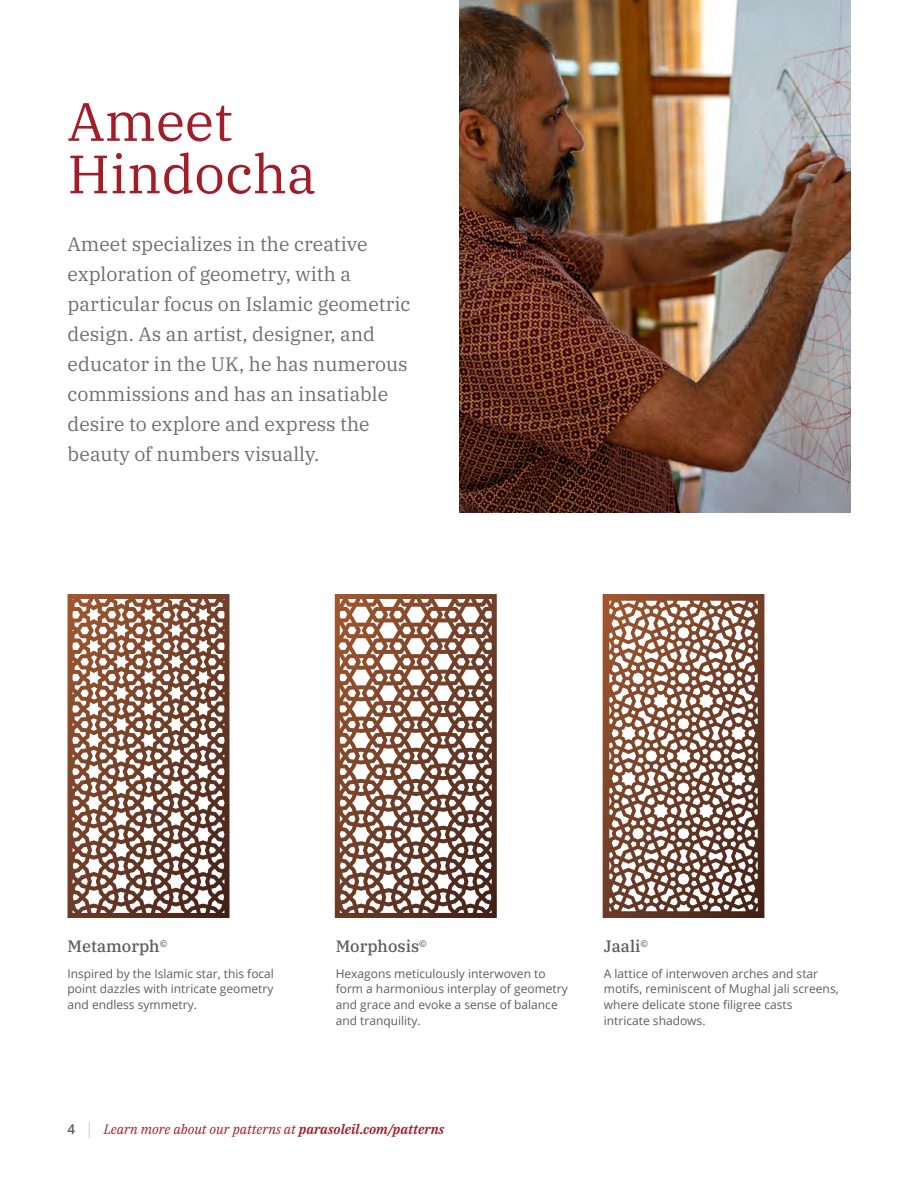
<style>
.page{position:relative;width:918px;height:1188px;background:#fff}
.page>*{position:absolute;margin:0;border:0;box-sizing:border-box;transform-origin:0 0}
.t1{font:54px/52.5px "IBM Plex Serif";color:#a01d29}
.t2{font:19.5px/30px "IBM Plex Serif";color:#6d6e71}
.t3{font:500 16.5px "IBM Plex Serif";color:#625b5d}
.t4{font:italic 13.5px "IBM Plex Serif";color:#a01d29}
.t5{font:12px/15.8px "Open Sans";color:#625b5d}
.s1{font-family:"Open Sans";font-weight:600;font-style:normal;color:#625b5d}
.s2{font-family:"Open Sans";font-style:normal;font-size:16.2px;color:#d1c7b5}
.s3{font-weight:600}
</style>
<div class="page">
<img style="left:459px;top:0;width:391px;height:513px">
<svg style="left:68px;top:594px;width:162px;height:324px"></svg>
<svg style="left:335px;top:594px;width:162px;height:324px"></svg>
<svg style="left:603px;top:594px;width:161px;height:324px"></svg>
<h1 class="t1" style="left:68px;top:91px;width:250px">Ameet<br>Hindocha</h1>
<p class="t2" style="left:68px;top:227px;width:345px">Ameet specializes in the creative exploration of geometry, with a particular focus on Islamic geometric design. As an artist, designer, and educator in the UK, he has numerous commissions and has an insatiable desire to explore and express the beauty of numbers visually.</p>
<h3 class="t3" style="left:68px;top:933px;width:101px">Metamorph<sup>©</sup></h3>
<p class="t5" style="left:68px;top:965px;width:208px;text-align:justify">Inspired by the Islamic star, this focal point dazzles with intricate geometry and endless symmetry.</p>
<h3 class="t3" style="left:336px;top:933px;width:93px">Morphosis<sup>©</sup></h3>
<p class="t5" style="left:336px;top:965px;width:234px">Hexagons meticulously interwoven to form a harmonious interplay of geometry and grace and evoke a sense of balance and tranquility.</p>
<h3 class="t3" style="left:604px;top:933px;width:46px">Jaali<sup>©</sup></h3>
<p class="t5" style="left:604px;top:965px;width:236px">A lattice of interwoven arches and star motifs, reminiscent of Mughal jali screens, where delicate stone filigree casts intricate shadows.</p>
<p class="t4" style="left:68px;top:1119px;width:378px"><span class="s1">4</span> <span class="s2">|</span> Learn more about our patterns at <span class="s3">parasoleil.com/patterns</span></p>
</div>
